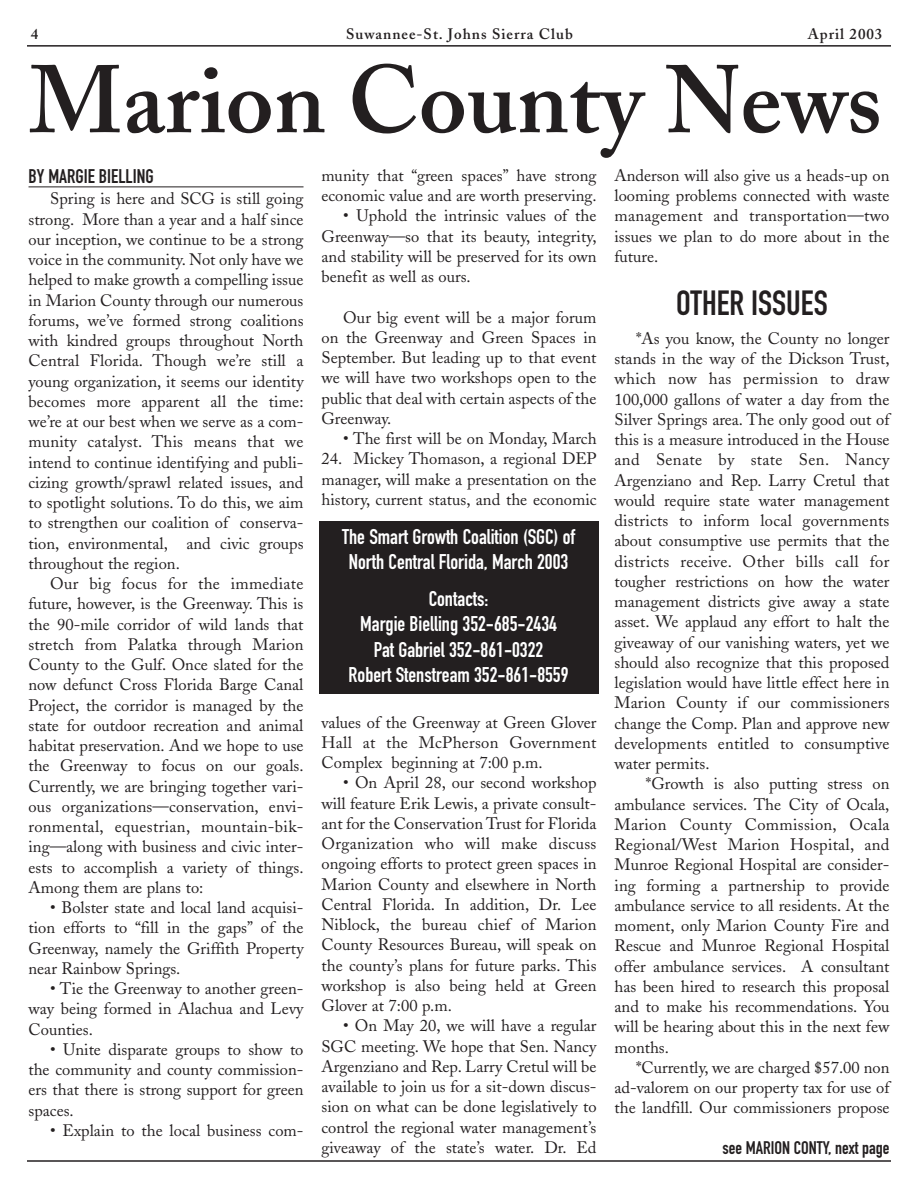
<style>
.page{position:relative;width:918px;height:1188px;background:#fff}
.page>*{position:absolute;margin:0;border:0;box-sizing:border-box;transform-origin:0 0}
.t1{font:600 94.8px "Adobe Caslon";color:#231f20}
.t2{font:34.5px "DIN Engschrift";color:#231f20}
.t3{font:21px/25.2px "DIN Engschrift";color:#fff;text-align:center}
.t4{font:19.5px "DIN Engschrift";color:#231f20}
.t5{font:18px "DIN Engschrift";color:#231f20}
.t6{font:16.5px/20.2px "Adobe Caslon";color:#231f20;text-align:justify}
.t7{font:600 15px "Adobe Caslon";letter-spacing:.065em;color:#231f20}
</style>
<div class="page">
<hr style="left:27px;top:45px;width:864px;height:2px;background:#231f20">
<hr style="left:29px;top:187px;width:275px;height:1px;background:#231f20">
<div style="left:319px;top:521px;width:280px;height:173px;background:#231f20"></div>
<hr style="left:27px;top:1160px;width:864px;height:2px;background:#231f20">
<p class="t7" style="left:31px;top:28px;width:9px">4</p>
<p class="t7" style="left:346px;top:28px;width:228px">Suwannee-St. Johns Sierra Club</p>
<p class="t7" style="left:808px;top:28px;width:76px">April 2003</p>
<h1 class="t1" style="left:29px;top:62px;width:855px">Marion County News</h1>
<p class="t4" style="left:29px;top:169px;width:127px">BY MARGIE BIELLING</p>
<p class="t6" style="left:29px;top:191px;width:277px;text-indent:22px">Spring is here and SCG is still going strong. More than a year and a half since our inception, we continue to be a strong voice in the community. Not only have we helped to make growth a compelling issue in Marion County through our numerous forums, we’ve formed strong coalitions with kindred groups throughout North Central Florida. Though we’re still a young organization, it seems our identity becomes more apparent all the time: we’re at our best when we serve as a com&shy;munity catalyst. This means that we intend to continue identifying and publi&shy;cizing growth/sprawl related issues, and to spotlight solutions. To do this, we aim to strengthen our coalition of conserva&shy;tion, environmental, and civic groups throughout the region.</p>
<p class="t6" style="left:29px;top:575px;width:277px;text-indent:22px">Our big focus for the immediate future, however, is the Greenway. This is the 90-mile corridor of wild lands that stretch from Palatka through Marion County to the Gulf. Once slated for the now defunct Cross Florida Barge Canal Project, the corridor is managed by the state for outdoor recreation and animal habitat preservation. And we hope to use the Greenway to focus on our goals.<br>Currently, we are bringing together vari&shy;ous organizations—conservation, envi&shy;ronmental, equestrian, mountain-bik&shy;ing—along with business and civic inter&shy;ests to accomplish a variety of things.<br>Among them are plans to:</p>
<p class="t6" style="left:29px;top:899px;width:277px;text-indent:22px">• Bolster state and local land acquisi&shy;tion efforts to “fill in the gaps” of the Greenway, namely the Griffith Property near Rainbow Springs.</p>
<p class="t6" style="left:29px;top:980px;width:277px;text-indent:22px">• Tie the Greenway to another green&shy;way being formed in Alachua and Levy Counties.</p>
<p class="t6" style="left:29px;top:1041px;width:277px;text-indent:22px">• Unite disparate groups to show to the community and county commission&shy;ers that there is strong support for green spaces.</p>
<p class="t6" style="left:50px;top:1122px;width:255px">• Explain to the local business com-</p>
<p class="t6" style="left:322px;top:167px;width:277px">munity that “green spaces” have strong economic value and are worth preserving.</p>
<p class="t6" style="left:322px;top:208px;width:277px;text-indent:22px">• Uphold the intrinsic values of the Greenway—so that its beauty, integrity, and stability will be preserved for its own benefit as well as ours.</p>
<p class="t6" style="left:322px;top:309px;width:277px;text-indent:22px">Our big event will be a major forum on the Greenway and Green Spaces in September. But leading up to that event we will have two workshops open to the public that deal with certain aspects of the Greenway.</p>
<p class="t6" style="left:343px;top:430px;width:255px">• The first will be on Monday, March</p>
<p class="t6" style="left:322px;top:451px;width:277px">24. Mickey Thomason, a regional DEP manager, will make a presentation on the history, current status, and the economic</p>
<p class="t3" style="left:342px;top:526px;width:234px">The Smart Growth Coalition (SGC) of<br>North Central Florida, March 2003</p>
<p class="t3" style="left:349px;top:588px;width:221px">Contacts:<br>Margie Bielling 352-685-2434<br>Pat Gabriel 352-861-0322<br>Robert Stenstream 352-861-8559</p>
<p class="t6" style="left:322px;top:714px;width:277px">values of the Greenway at Green Glover Hall at the McPherson Government Complex beginning at 7:00 p.m.</p>
<p class="t6" style="left:322px;top:775px;width:277px;text-indent:22px">• On April 28, our second workshop will feature Erik Lewis, a private consult&shy;ant for the Conservation Trust for Florida Organization who will make discuss ongoing efforts to protect green spaces in Marion County and elsewhere in North Central Florida. In addition, Dr. Lee Niblock, the bureau chief of Marion County Resources Bureau, will speak on the county’s plans for future parks. This workshop is also being held at Green Glover at 7:00 p.m.</p>
<p class="t6" style="left:322px;top:1018px;width:277px;text-indent:22px">• On May 20, we will have a regular SGC meeting. We hope that Sen. Nancy Argenziano and Rep. Larry Cretul will be available to join us for a sit-down discus&shy;sion on what can be done legislatively to control the regional water management’s giveaway of the state’s water. Dr. Ed</p>
<p class="t6" style="left:615px;top:167px;width:277px">Anderson will also give us a heads-up on looming problems connected with waste management and transportation—two issues we plan to do more about in the future.</p>
<h2 class="t2" style="left:676px;top:290px;width:153px">OTHER ISSUES</h2>
<p class="t6" style="left:615px;top:330px;width:277px;text-indent:22px">*As you know, the County no longer stands in the way of the Dickson Trust, which now has permission to draw 100,000 gallons of water a day from the Silver Springs area. The only good out of this is a measure introduced in the House and Senate by state Sen. Nancy Argenziano and Rep. Larry Cretul that would require state water management districts to inform local governments about consumptive use permits that the districts receive. Other bills call for tougher restrictions on how the water management districts give away a state asset. We applaud any effort to halt the giveaway of our vanishing waters, yet we should also recognize that this proposed legislation would have little effect here in Marion County if our commissioners change the Comp. Plan and approve new developments entitled to consumptive water permits.</p>
<p class="t6" style="left:615px;top:776px;width:277px;text-indent:31px">*Growth is also putting stress on ambulance services. The City of Ocala, Marion County Commission, Ocala Regional/West Marion Hospital, and Munroe Regional Hospital are consider&shy;ing forming a partnership to provide ambulance service to all residents. At the moment, only Marion County Fire and Rescue and Munroe Regional Hospital offer ambulance services. A consultant has been hired to research this proposal and to make his recommendations. You will be hearing about this in the next few months.</p>
<p class="t6" style="left:615px;top:1059px;width:277px;text-indent:22px">*Currently, we are charged $57.00 non ad-valorem on our property tax for use of the landfill. Our commissioners propose</p>
<p class="t5" style="left:723px;top:1141px;width:168px">see MARION CONTY, next page</p>
</div>
